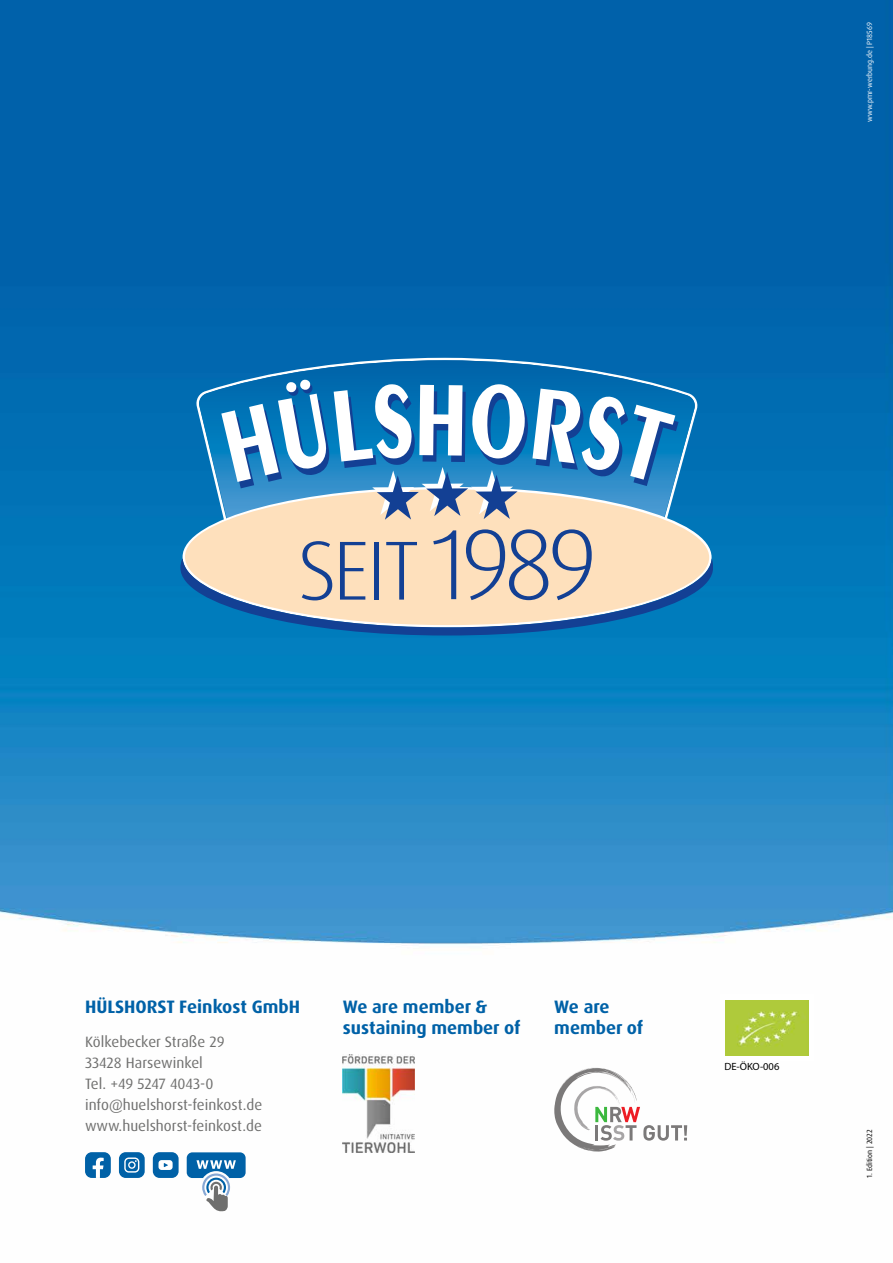
<style>
.page{position:relative;width:893px;height:1263px;background:#fff}
.page>*{position:absolute;margin:0;border:0;box-sizing:border-box;transform-origin:0 0}
.t1{font:700 18px/21px "Dax Pro";color:#0061a7}
.t2{font:15px/21px "Dax Pro";color:#6f6f6e}
.t3{font:10.5px "Myriad Pro";color:#000}
.t4{font:7.5px "Dax Pro";color:#fff}
.t5{font:7.5px "Dax Pro";color:#000}
</style>
<div class="page">
<img style="left:0;top:0;width:893px;height:1212px">
<svg style="left:554px;top:1067px;width:133px;height:85px"></svg>
<img style="left:343px;top:1055px;width:71px;height:97px">
<div style="left:720px;top:995px;width:93px;height:66px;background:#fff"></div>
<img style="left:725px;top:1000px;width:83px;height:56px">
<svg style="left:85px;top:1152px;width:26px;height:26px"></svg>
<div style="left:153px;top:1152px;width:26px;height:26px;background:#0061a7;border-radius:7px"></div>
<svg style="left:159px;top:1160px;width:14px;height:10px"></svg>
<div style="left:119px;top:1152px;width:26px;height:26px;background:#0061a7;border-radius:7px"></div>
<svg style="left:124px;top:1157px;width:15px;height:15px"></svg>
<svg style="left:187px;top:1152px;width:59px;height:59px"></svg>
<svg style="left:196px;top:356px;width:502px;height:131px;background:#1574b6"></svg>
<img style="left:198px;top:360px;width:498px;height:127px">
<svg style="left:183px;top:487px;width:529px;height:42px;background:#97b4bb"></svg>
<svg style="left:221px;top:379px;width:457px;height:141px"></svg>
<svg style="left:181px;top:529px;width:532px;height:106px;background:#b3b8b6"></svg>
<p class="t4" style="left:865px;top:122px;width:101px;rotate:-90deg">www.pmr-werbung.de | P18569</p>
<p class="t1" style="left:85px;top:996px;width:217px">HÜLSHORST Feinkost GmbH</p>
<p class="t2" style="left:85px;top:1031px;width:179px">Kölkebecker Straße 29<br>33428 Harsewinkel<br>Tel. +49 5247 4043-0 info@huelshorst-feinkost.de www.huelshorst-feinkost.de</p>
<p class="t1" style="left:343px;top:996px;width:179px">We are member &amp; sustaining member of</p>
<p class="t1" style="left:554px;top:996px;width:90px">We are member of</p>
<p class="t3" style="left:724px;top:1060px;width:57px">DE-ÖKO-006</p>
<p class="t5" style="left:865px;top:1178px;width:50px;rotate:-90deg">1. Edition | 2022</p>
</div>
